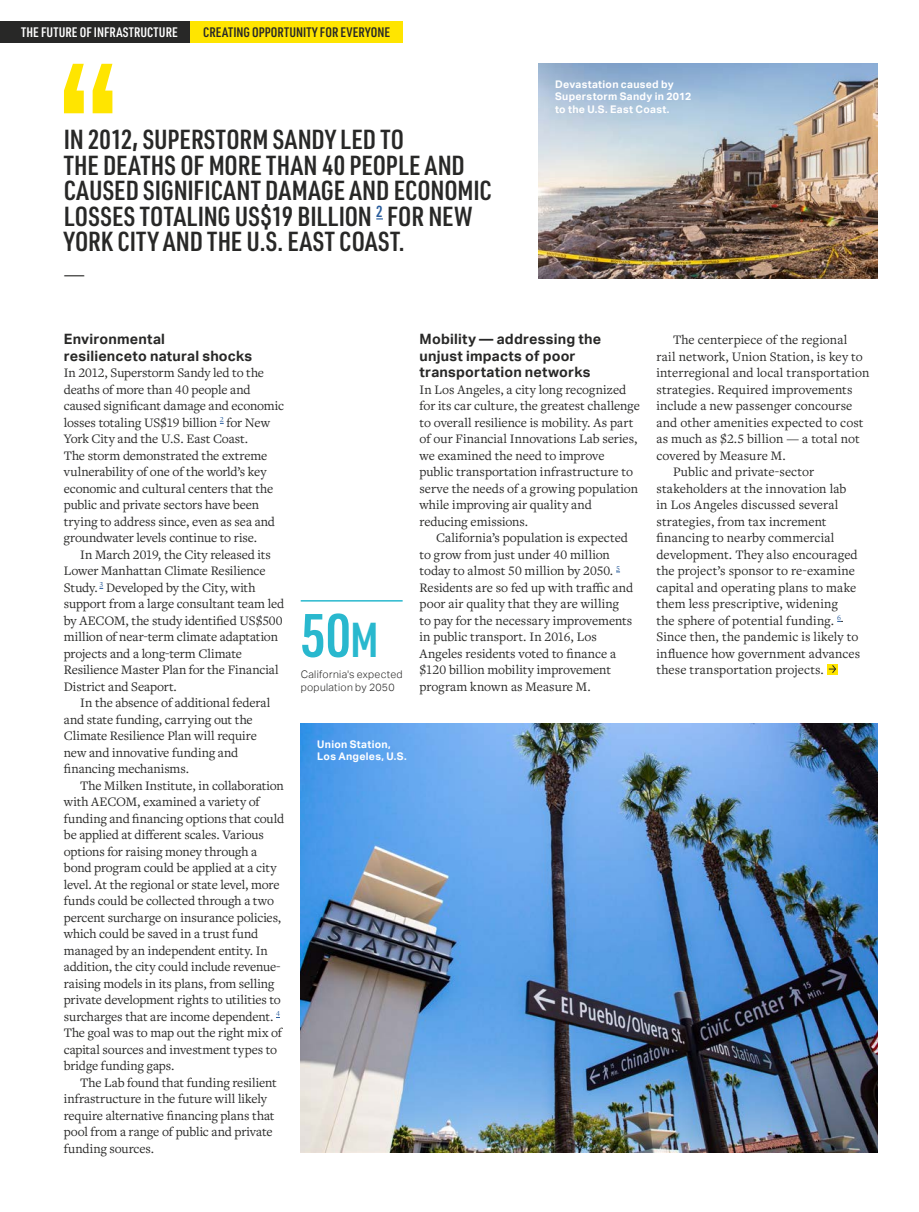
<style>
.page{position:relative;width:919px;height:1212px;background:#fff}
.page>*{position:absolute;margin:0;border:0;box-sizing:border-box;transform-origin:0 0}
.t1{font:600 60px "URWDIN Cond";color:#29b8ce}
.t2{font:600 27px/25.5px "URWDIN Cond";letter-spacing:.005em;color:#282827}
.t3{font:22.5px "Freight Text Pro";color:#282827}
.t4{font:700 14.25px/16.5px "AECOM Sans";letter-spacing:.015em;color:#282827}
.t5{font:13.5px/16.5px "Freight Text Pro";color:#282827}
.t6{font:600 13.5px "URWDIN Cond";letter-spacing:.005em;color:#282827}
.t7{font:600 13.5px "URWDIN Cond";letter-spacing:.005em;color:#fff}
.t8{font:700 10.5px/12.6px "AECOM Sans";letter-spacing:.025em;color:#fff}
.t9{font:300 10.5px/12.8px "AECOM Sans";letter-spacing:.025em;color:#282827}
.s1{font-size:48px}
</style>
<div class="page">
<div style="left:827px;top:664px;width:10px;height:10px;background:#ffe500"></div>
<svg style="left:828px;top:665px;width:8px;height:8px"></svg>
<img style="left:301px;top:724px;width:576px;height:429px">
<hr style="left:301px;top:600px;width:101px;height:2px;background:#29b8ce">
<svg style="left:64px;top:64px;width:48px;height:49px"></svg>
<img style="left:538px;top:64px;width:339px;height:214px">
<div style="left:0;top:21px;width:190px;height:22px;background:#282827"></div>
<div style="left:190px;top:21px;width:213px;height:22px;background:#ffe500"></div>
<p class="t7" style="left:21px;top:23px;width:158px">THE FUTURE OF INFRASTRUCTURE</p>
<p class="t6" style="left:203px;top:23px;width:188px">CREATING OPPORTUNITY FOR EVERYONE</p>
<h2 class="t2" style="left:64px;top:126px;width:429px">IN 2012, SUPERSTORM SANDY LED TO<br>THE DEATHS OF MORE THAN 40 PEOPLE AND CAUSED SIGNIFICANT DAMAGE AND ECONOMIC LOSSES TOTALING US$19 BILLION <sup>2</sup> FOR NEW YORK CITY AND THE U.S. EAST COAST.</h2>
<h3 class="t3" style="left:64px;top:259px;width:23px">—</h3>
<p class="t8" style="left:555px;top:78px;width:138px">Devastation caused by<br>Superstorm Sandy in 2012 to the U.S. East Coast.</p>
<p class="t4" style="left:64px;top:331px;width:190px">Environmental<br>resilienceto natural shocks</p>
<p class="t5" style="left:64px;top:364px;width:222px">In 2012, Superstorm Sandy led to the deaths of more than 40 people and caused significant damage and economic losses totaling US$19 billion <sup>2</sup> for New York City and the U.S. East Coast.<br>The storm demonstrated the extreme vulnerability of one of the world’s key economic and cultural centers that the public and private sectors have been trying to address since, even as sea and groundwater levels continue to rise.</p>
<p class="t5" style="left:64px;top:546px;width:222px;text-indent:16px">In March 2019, the City released its Lower Manhattan Climate Resilience Study. <sup>3</sup> Developed by the City, with support from a large consultant team led by AECOM, the study identified US$500 million of near-term climate adaptation projects and a long-term Climate Resilience Master Plan for the Financial District and Seaport.</p>
<p class="t5" style="left:64px;top:694px;width:208px;text-indent:16px">In the absence of additional federal and state funding, carrying out the<br>Climate Resilience Plan will require new and innovative funding and financing mechanisms.</p>
<p class="t5" style="left:64px;top:777px;width:222px;text-indent:17px">The Milken Institute, in collaboration with AECOM, examined a variety of funding and financing options that could be applied at different scales. Various options for raising money through a bond program could be applied at a city level. At the regional or state level, more funds could be collected through a two percent surcharge on insurance policies, which could be saved in a trust fund managed by an independent entity. In addition, the city could include revenue&shy;raising models in its plans, from selling private development rights to utilities to surcharges that are income dependent. <sup>4<br></sup>The goal was to map out the right mix of capital sources and investment types to bridge funding gaps.</p>
<p class="t5" style="left:64px;top:1074px;width:214px;text-indent:16px">The Lab found that funding resilient infrastructure in the future will likely require alternative financing plans that pool from a range of public and private funding sources.</p>
<h1 class="t1" style="left:301px;top:595px;width:80px">50<span class="s1">M</span></h1>
<p class="t9" style="left:301px;top:668px;width:103px">California's expected population by 2050</p>
<p class="t4" style="left:419px;top:331px;width:183px">Mobility — addressing the unjust impacts of poor transportation networks</p>
<p class="t5" style="left:419px;top:381px;width:222px">In Los Angeles, a city long recognized for its car culture, the greatest challenge to overall resilience is mobility. As part of our Financial Innovations Lab series, we examined the need to improve public transportation infrastructure to serve the needs of a growing population while improving air quality and reducing emissions.</p>
<p class="t5" style="left:419px;top:529px;width:215px;text-indent:17px">California’s population is expected to grow from just under 40 million today to almost 50 million by 2050. <sup>5<br></sup>Residents are so fed up with traffic and poor air quality that they are willing to pay for the necessary improvements in public transport. In 2016, Los Angeles residents voted to finance a $120 billion mobility improvement program known as Measure M.</p>
<p class="t5" style="left:673px;top:331px;width:176px">The centerpiece of the regional</p>
<p class="t5" style="left:656px;top:348px;width:208px">rail network, Union Station, is key to</p>
<p class="t5" style="left:656px;top:364px;width:214px">interregional and local transportation</p>
<p class="t5" style="left:656px;top:381px;width:197px">strategies. Required improvements</p>
<p class="t5" style="left:656px;top:397px;width:197px">include a new passenger concourse</p>
<p class="t5" style="left:656px;top:414px;width:208px">and other amenities expected to cost</p>
<p class="t5" style="left:656px;top:430px;width:205px">as much as $2.5 billion — a total not</p>
<p class="t5" style="left:656px;top:447px;width:131px">covered by Measure M.</p>
<p class="t5" style="left:673px;top:463px;width:142px">Public and private-sector</p>
<p class="t5" style="left:656px;top:480px;width:191px">stakeholders at the innovation lab</p>
<p class="t5" style="left:656px;top:496px;width:183px">in Los Angeles discussed several</p>
<p class="t5" style="left:656px;top:513px;width:172px">strategies, from tax increment</p>
<p class="t5" style="left:656px;top:529px;width:179px">financing to nearby commercial</p>
<p class="t5" style="left:656px;top:546px;width:203px">development. They also encouraged</p>
<p class="t5" style="left:656px;top:562px;width:200px">the project’s sponsor to re-examine</p>
<p class="t5" style="left:656px;top:579px;width:201px">capital and operating plans to make</p>
<p class="t5" style="left:656px;top:595px;width:183px">them less prescriptive, widening</p>
<p class="t5" style="left:656px;top:612px;width:186px">the sphere of potential funding. <sup>6</sup></p>
<p class="t5" style="left:656px;top:628px;width:203px">Since then, the pandemic is likely to</p>
<p class="t5" style="left:656px;top:645px;width:205px">influence how government advances</p>
<p class="t5" style="left:656px;top:661px;width:169px">these transportation projects.</p>
<p class="t8" style="left:317px;top:738px;width:91px">Union Station,<br>Los Angeles, U.S.</p>
</div>
